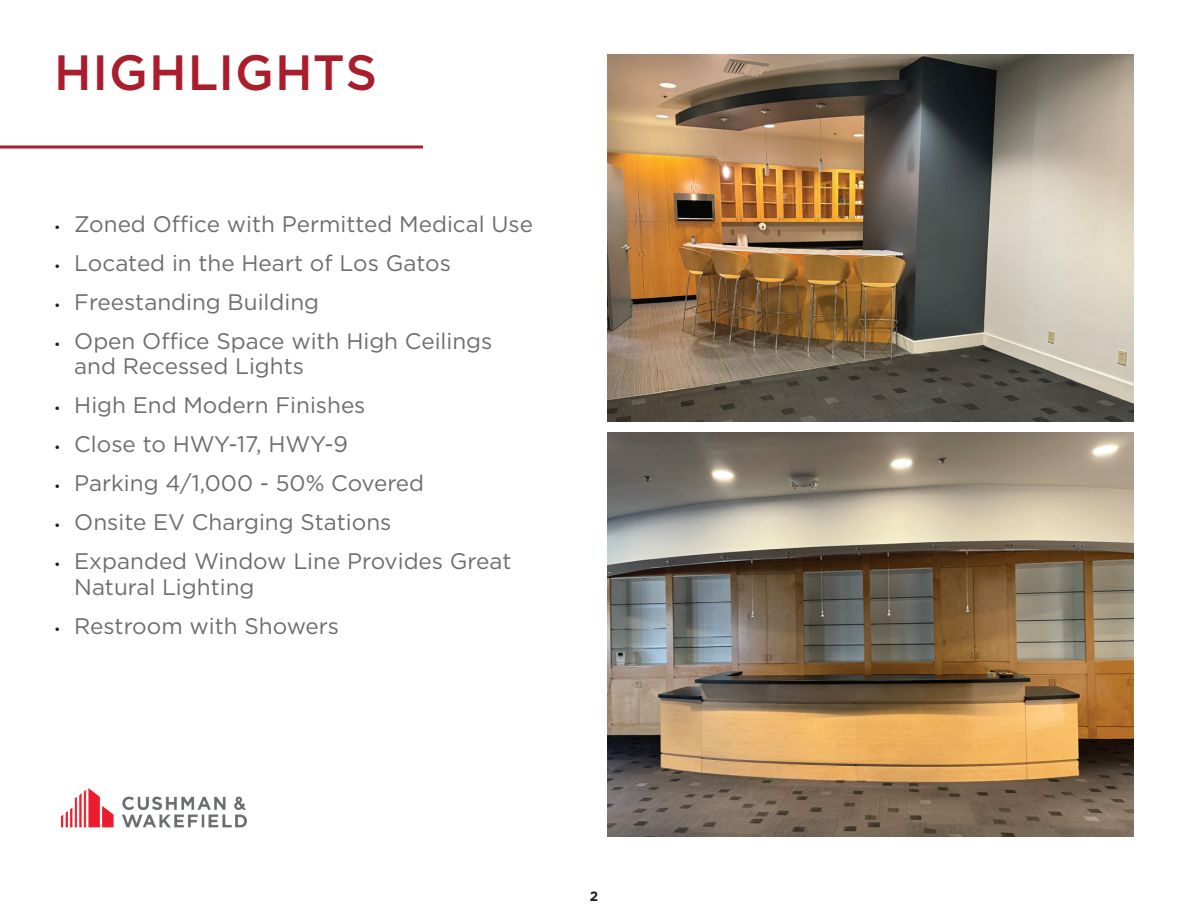
<style>
.page{position:relative;width:1188px;height:918px;background:#fff}
.page>*{position:absolute;margin:0;border:0;box-sizing:border-box;transform-origin:0 0}
.t1{font:500 49.5px "Gotham";letter-spacing:.015em;color:#aa1d2d}
.t2{font:22.5px/25.5px "Gotham";color:#6c6d70}
.t3{font:700 13.5px "Gotham";color:#231f20}
.s1{font-size:13.5px;color:#231f20}
</style>
<div class="page">
<img style="left:608px;top:432px;width:526px;height:405px">
<img style="left:608px;top:54px;width:526px;height:367px">
<hr style="left:0;top:145px;width:423px;height:3px;background:#aa1d2d">
<img style="left:60px;top:788px;width:187px;height:40px">
<h1 class="t1" style="left:54px;top:44px;width:325px">HIGHLIGHTS</h1>
<p class="t2" style="left:54px;top:211px;width:481px"><span class="s1">•</span> Zoned Office with Permitted Medical Use</p>
<p class="t2" style="left:54px;top:250px;width:398px"><span class="s1">•</span> Located in the Heart of Los Gatos</p>
<p class="t2" style="left:54px;top:289px;width:267px"><span class="s1">•</span> Freestanding Building</p>
<p class="t2" style="left:74px;top:328px;width:420px;text-indent:-20px"><span class="s1">•</span> Open Office Space with High Ceilings and Recessed Lights</p>
<p class="t2" style="left:54px;top:392px;width:313px"><span class="s1">•</span> High End Modern Finishes</p>
<p class="t2" style="left:54px;top:431px;width:296px"><span class="s1">•</span> Close to HWY-17, HWY-9</p>
<p class="t2" style="left:54px;top:470px;width:372px"><span class="s1">•</span> Parking 4/1,000 - 50% Covered</p>
<p class="t2" style="left:54px;top:509px;width:339px"><span class="s1">•</span> Onsite EV Charging Stations</p>
<p class="t2" style="left:74px;top:548px;width:439px;text-indent:-20px"><span class="s1">•</span> Expanded Window Line Provides Great<br>Natural Lighting</p>
<p class="t2" style="left:54px;top:613px;width:287px"><span class="s1">•</span> Restroom with Showers</p>
<p class="t3" style="left:590px;top:888px;width:10px">2</p>
</div>
